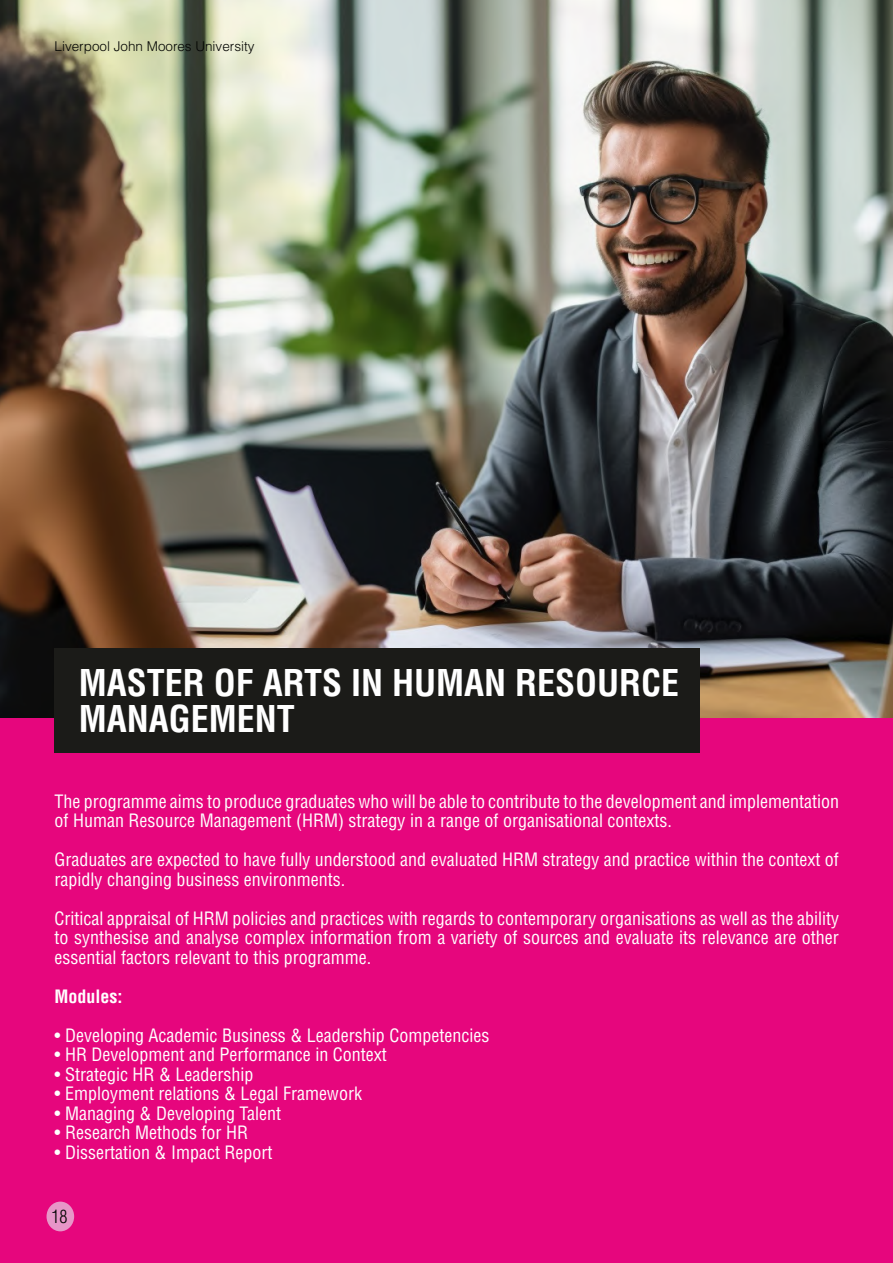
<style>
.page{position:relative;width:893px;height:1263px;background:#fff}
.page>*{position:absolute;margin:0;border:0;box-sizing:border-box;transform-origin:0 0}
.t1{font:700 condensed 36px/36px "Helvetica LT Std";color:#fff}
.t2{font:condensed 18px/19.5px "Helvetica LT Std";color:#fff}
.t3{font:700 condensed 18px "Helvetica LT Std";color:#fff}
.t4{font:300 condensed 18px "Helvetica LT Std";color:#231f20}
.t5{font:300 condensed 18px "Helvetica LT Std";color:#040503}
.t6{font:300 13.5px "Helvetica LT Std";color:#1b1b18}
.t7{font:300 13.5px "Helvetica LT Std";color:#040503}
</style>
<div class="page">
<img style="left:0;top:0;width:893px;height:719px">
<div style="left:0;top:719px;width:893px;height:544px;background:#e6067d"></div>
<div style="left:55px;top:648px;width:645px;height:105px;background:#1b1b18"></div>
<div style="left:47px;top:1201px;width:27px;height:30px;background:#e796c8;border-radius:50%"></div>
<p class="t6" style="left:54px;top:34px;width:202px">Liverpool John Moores University</p>
<p class="t7" style="left:55px;top:38px;width:202px">Liverpool John Moores University</p>
<p class="t1" style="left:79px;top:665px;width:602px">MASTER OF ARTS IN HUMAN RESOURCE<br>MANAGEMENT</p>
<p class="t2" style="left:55px;top:791px;width:786px">The programme aims to produce graduates who will be able to contribute to the development and implementation of Human Resource Management (HRM) strategy in a range of organisational contexts.</p>
<p class="t2" style="left:55px;top:850px;width:786px">Graduates are expected to have fully understood and evaluated HRM strategy and practice within the context of rapidly changing business environments.</p>
<p class="t2" style="left:55px;top:908px;width:786px;text-align:justify">Critical appraisal of HRM policies and practices with regards to contemporary organisations as well as the ability to synthesise and analyse complex information from a variety of sources and evaluate its relevance are other essential factors relevant to this programme.</p>
<p class="t3" style="left:55px;top:985px;width:70px">Modules:</p>
<p class="t2" style="left:55px;top:1025px;width:436px">• Developing Academic Business &amp; Leadership Competencies</p>
<p class="t2" style="left:55px;top:1045px;width:334px">• HR Development and Performance in Context</p>
<p class="t2" style="left:55px;top:1064px;width:200px">• Strategic HR &amp; Leadership</p>
<p class="t2" style="left:55px;top:1084px;width:309px">• Employment relations &amp; Legal Framework</p>
<p class="t2" style="left:55px;top:1103px;width:228px">• Managing &amp; Developing Talent</p>
<p class="t2" style="left:55px;top:1123px;width:195px">• Research Methods for HR</p>
<p class="t2" style="left:55px;top:1142px;width:219px">• Dissertation &amp; Impact Report</p>
<p class="t5" style="left:52px;top:1206px;width:17px">18</p>
<p class="t4" style="left:53px;top:1209px;width:17px">18</p>
</div>
